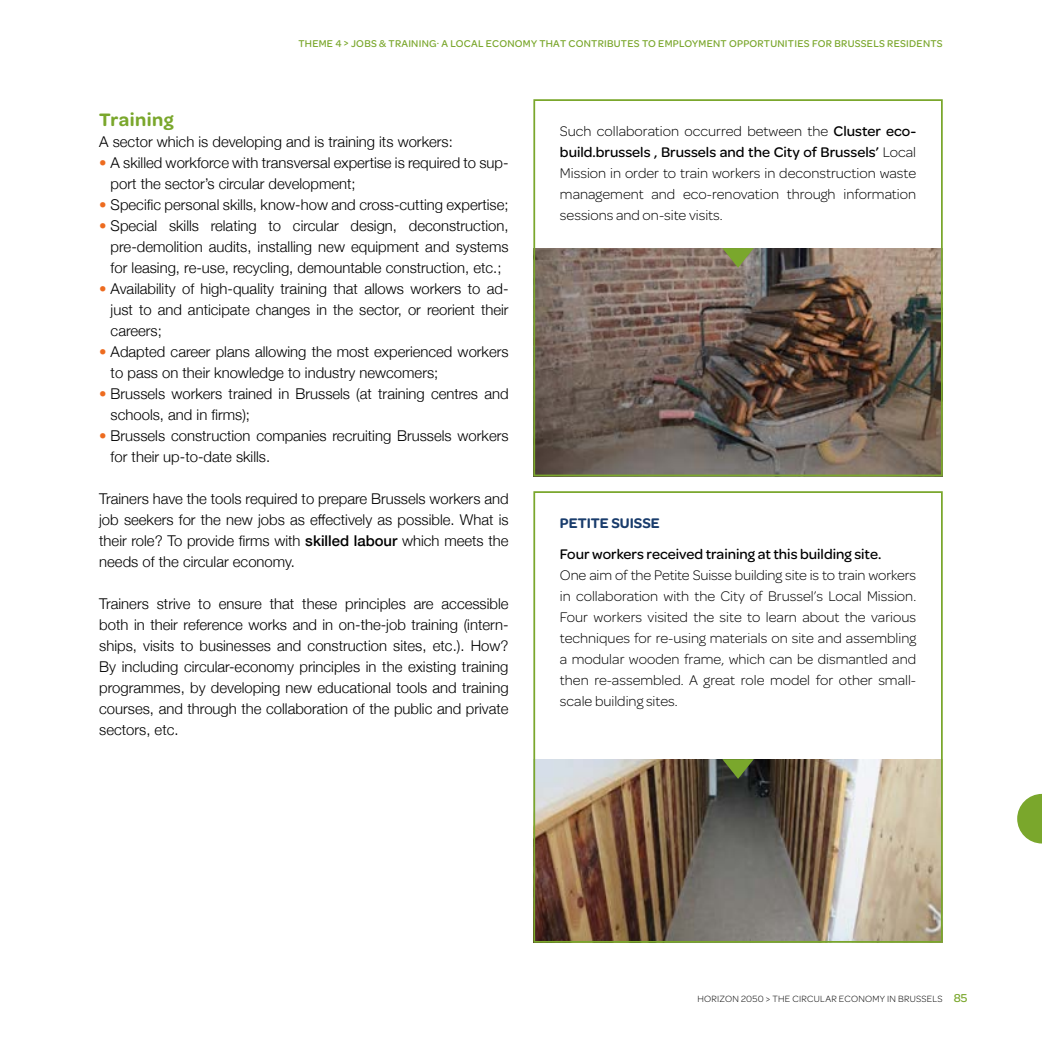
<style>
.page{position:relative;width:1042px;height:1042px;background:#fff}
.page>*{position:absolute;margin:0;border:0;box-sizing:border-box;transform-origin:0 0}
.t1{font:600 19.25px "Omnes";letter-spacing:.025em;color:#7aa72c}
.t2{font:300 14.88px/21px "Helvetica Neue";color:#000}
.t3{font:300 14.88px/21px "Omnes";color:#000;text-align:justify}
.t4{font:500 14.88px "Omnes";color:#000}
.t5{font:600 14.88px "Omnes";color:#193c6c}
.t6{font:500 10.5px "Omnes";letter-spacing:.025em;color:#7aa72c}
.t7{font:300 9.62px "Omnes";letter-spacing:.025em;color:#000}
.s1{color:#ed6b1f}
.s2{font-weight:500}
.s3{font-weight:500;font-size:12.25px;color:#7aa72c}
</style>
<div class="page">
<svg style="left:1017px;top:794px;width:25px;height:49px"></svg>
<img style="left:536px;top:248px;width:404px;height:225px">
<img style="left:536px;top:759px;width:404px;height:181px">
<svg style="left:722px;top:248px;width:32px;height:20px"></svg>
<svg style="left:722px;top:759px;width:32px;height:20px"></svg>
<div style="left:533px;top:99px;width:410px;height:377px;border:2px solid #7aa72c"></div>
<div style="left:533px;top:491px;width:410px;height:452px;border:2px solid #7aa72c"></div>
<p class="t6" style="left:298px;top:36px;width:646px">THEME 4 &gt; JOBS &amp; TRAINING· A LOCAL ECONOMY THAT CONTRIBUTES TO EMPLOYMENT OPPORTUNITIES FOR BRUSSELS RESIDENTS</p>
<p class="t1" style="left:99px;top:106px;width:76px">Training</p>
<p class="t2" style="left:99px;top:130px;width:355px">A sector which is developing and is training its workers:</p>
<p class="t2" style="left:111px;top:151px;width:399px;text-indent:-11px"><span class="s1">•</span> A skilled workforce with transversal expertise is required to sup&shy;port the sector’s circular development;</p>
<p class="t2" style="left:99px;top:193px;width:411px"><span class="s1">•</span> Specific personal skills, know-how and cross-cutting expertise;</p>
<p class="t2" style="left:111px;top:214px;width:399px;text-align:justify;text-indent:-11px"><span class="s1">•</span> Special skills relating to circular design, deconstruction, pre-demolition audits, installing new equipment and systems for leasing, re-use, recycling, demountable construction, etc.;</p>
<p class="t2" style="left:111px;top:277px;width:399px;text-align:justify;text-indent:-11px"><span class="s1">•</span> Availability of high-quality training that allows workers to ad&shy;just to and anticipate changes in the sector, or reorient their careers;</p>
<p class="t2" style="left:111px;top:340px;width:399px;text-indent:-11px"><span class="s1">•</span> Adapted career plans allowing the most experienced workers to pass on their knowledge to industry newcomers;</p>
<p class="t2" style="left:111px;top:382px;width:399px;text-indent:-11px"><span class="s1">•</span> Brussels workers trained in Brussels (at training centres and schools, and in firms);</p>
<p class="t2" style="left:111px;top:424px;width:399px;text-indent:-11px"><span class="s1">•</span> Brussels construction companies recruiting Brussels workers for their up-to-date skills.</p>
<p class="t2" style="left:99px;top:487px;width:411px;text-align:justify">Trainers have the tools required to prepare Brussels workers and job seekers for the new jobs as effectively as possible. What is their role? To provide firms with <span class="s2">skilled labour</span> which meets the needs of the circular economy.</p>
<p class="t2" style="left:99px;top:592px;width:411px;text-align:justify">Trainers strive to ensure that these principles are accessible both in their reference works and in on-the-job training (intern&shy;ships, visits to businesses and construction sites, etc.). How?<br>By including circular-economy principles in the existing training programmes, by developing new educational tools and training courses, and through the collaboration of the public and private sectors, etc.</p>
<p class="t3" style="left:560px;top:120px;width:358px">Such collaboration occurred between the <span class="s2">Cluster eco&shy;build.brussels , Brussels and the City of Brussels’</span> Local Mission in order to train workers in deconstruction waste management and eco-renovation through information sessions and on-site visits.</p>
<p class="t5" style="left:560px;top:512px;width:101px">PETITE SUISSE</p>
<p class="t4" style="left:560px;top:544px;width:323px">Four workers received training at this building site.</p>
<p class="t3" style="left:560px;top:564px;width:358px">One aim of the Petite Suisse building site is to train workers in collaboration with the City of Brussel’s Local Mission.<br>Four workers visited the site to learn about the various techniques for re-using materials on site and assembling a modular wooden frame, which can be dismantled and then re-assembled. A great role model for other small&shy;scale building sites.</p>
<p class="t7" style="left:697px;top:993px;width:271px">HORIZON 2050 &gt; THE CIRCULAR ECONOMY IN BRUSSELS <span class="s3">85</span></p>
</div>
